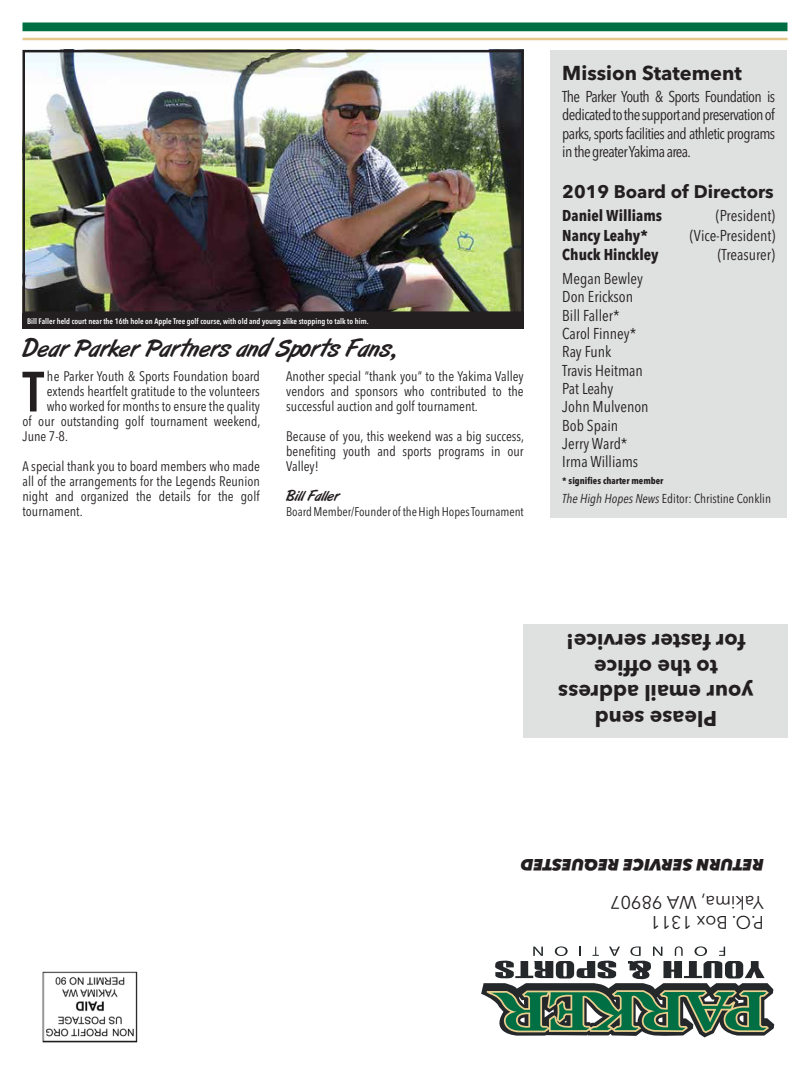
<style>
.page{position:relative;width:810px;height:1080px;background:#fff}
.page>*{position:absolute;margin:0;border:0;box-sizing:border-box;transform-origin:0 0}
.t1{font:600 condensed 56.12px "Avenir Next LT Pro";color:#231f20}
.t2{font:25px "Art Brush";color:#231f20}
.t3{font:700 21.25px/25.5px "Avenir Next LT Pro";color:#231f20;text-align:center}
.t4{font:700 20px "Avenir Next LT Pro";color:#231f20}
.t5{font:18.12px/20px "Avenir Next LT Pro";color:#231f20}
.t6{font:700 18.12px "Avenir Next LT Pro";color:#231f20}
.t7{font:italic 800 16.25px "Avenir Next LT Pro";color:#231f20}
.t8{font:condensed 15.62px/18.4px "Avenir Next LT Pro";color:#231f20;text-align:justify}
.t9{font:700 condensed 15.62px "Avenir Next LT Pro";color:#231f20}
.t10{font:15px "Art Brush";color:#231f20}
.t11{font:condensed 13.75px/15px "Avenir Next LT Pro";color:#231f20;text-align:justify}
.t12{font:condensed 12.75px "Avenir Next LT Pro";color:#231f20}
.t13{font:condensed 12.5px "Avenir Next LT Pro";color:#231f20}
.t14{font:700 condensed 9.38px "Avenir Next LT Pro";color:#231f20}
.t15{font:600 condensed 7.88px "Avenir Next LT Pro";color:#fff}
.s1{font-style:italic}
</style>
<div class="page">
<div style="left:43px;top:972px;width:94px;height:70px;border:1px solid #231f20"></div>
<img style="left:43px;top:972px;width:93px;height:69px">
<svg style="left:481px;top:946px;width:294px;height:92px"></svg>
<hr style="left:22px;top:38px;width:766px;height:2px;background:#e6c88f">
<div style="left:22px;top:22px;width:766px;height:9px;background:#006e43"></div>
<div style="left:524px;top:624px;width:264px;height:113px;background:#dfe0e0"></div>
<img style="left:25px;top:53px;width:496px;height:258px">
<div style="left:22px;top:50px;width:502px;height:264px;border:2px solid #231f20"></div>
<div style="left:551px;top:50px;width:236px;height:468px;background:#dfe0e0"></div>
<div style="left:22px;top:313px;width:502px;height:16px;background:#231f20"></div>
<p class="t15" style="left:27px;top:316px;width:343px">Bill Faller held court near the 16th hole on Apple Tree golf course, with old and young alike stopping to talk to him.</p>
<h2 class="t2" style="left:22px;top:335px;width:374px">Dear Parker Partners and Sports Fans,</h2>
<h1 class="t1" style="left:23px;top:358px;width:23px">T</h1>
<p class="t11" style="left:47px;top:369px;width:215px">he Parker Youth &amp; Sports Foundation board</p>
<p class="t11" style="left:286px;top:369px;width:239px">Another special “thank you” to the Yakima Valley vendors and sponsors who contributed to the successful auction and golf tournament.</p>
<p class="t11" style="left:286px;top:429px;width:239px">Because of you, this weekend was a big success, benefiting youth and sports programs in our Valley!</p>
<p class="t10" style="left:286px;top:488px;width:54px">Bill Faller</p>
<p class="t13" style="left:286px;top:505px;width:239px">Board Member/Founder of the High Hopes Tournament</p>
<p class="t11" style="left:47px;top:384px;width:215px">extends heartfelt gratitude to the volunteers</p>
<p class="t11" style="left:47px;top:399px;width:215px">who worked for months to ensure the quality</p>
<p class="t11" style="left:22px;top:414px;width:239px">of our outstanding golf tournament weekend,</p>
<p class="t11" style="left:22px;top:429px;width:47px">June 7-8.</p>
<p class="t11" style="left:22px;top:459px;width:239px">A special thank you to board members who made all of the arrangements for the Legends Reunion night and organized the details for the golf tournament.</p>
<h3 class="t4" style="left:562px;top:61px;width:181px">Mission Statement</h3>
<p class="t8" style="left:562px;top:87px;width:214px">The Parker Youth &amp; Sports Foundation is dedicated to the support and preservation of parks, sports facilities and athletic programs in the greater Yakima area.</p>
<h3 class="t6" style="left:562px;top:180px;width:213px">2019 Board of Directors</h3>
<p class="t9" style="left:562px;top:206px;width:101px">Daniel Williams</p>
<p class="t8" style="left:716px;top:207px;width:61px">(President)</p>
<p class="t9" style="left:562px;top:226px;width:87px">Nancy Leahy*</p>
<p class="t8" style="left:690px;top:226px;width:87px">(Vice-President)</p>
<p class="t9" style="left:562px;top:245px;width:98px">Chuck Hinckley</p>
<p class="t8" style="left:718px;top:246px;width:59px">(Treasurer)</p>
<p class="t8" style="left:562px;top:269px;width:88px;text-align:left">Megan Bewley<br>Don Erickson<br>Bill Faller*<br>Carol Finney*<br>Ray Funk<br>Travis Heitman<br>Pat Leahy<br>John Mulvenon<br>Bob Spain<br>Jerry Ward*<br>Irma Williams</p>
<p class="t14" style="left:562px;top:475px;width:103px">* signifies charter member</p>
<p class="t12" style="left:562px;top:491px;width:210px"><span class="s1">The High Hopes News</span> Editor: Christine Conklin</p>
<h3 class="t3" style="left:754px;top:731px;width:197px;rotate:-180deg">Please send<br>your email address to the office<br>for faster service!</h3>
<p class="t7" style="left:764px;top:874px;width:245px;rotate:-180deg">RETURN SERVICE REQUESTED</p>
<h3 class="t5" style="left:764px;top:933px;width:155px;rotate:-180deg">P.O. Box 1311<br>Yakima, WA 98907</h3>
</div>
